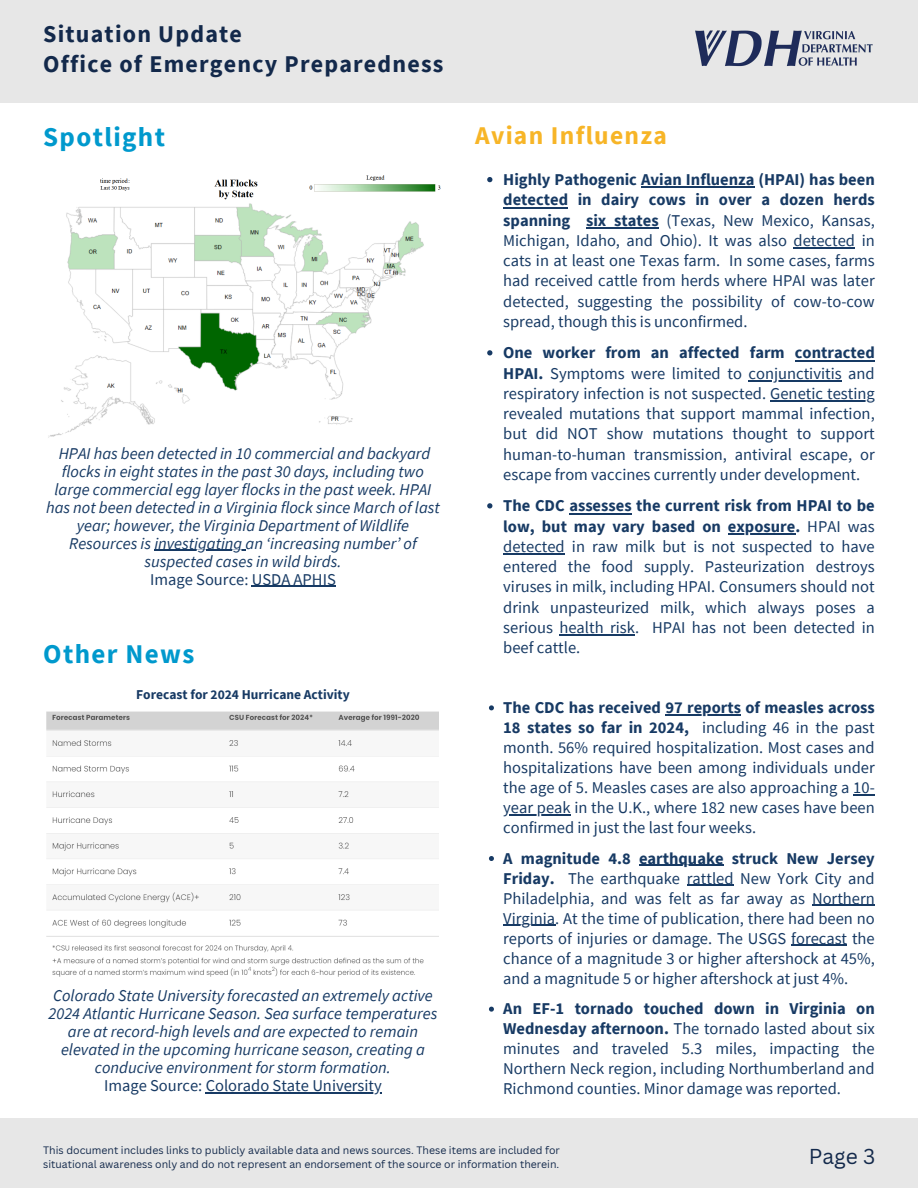
<style>
.page{position:relative;width:918px;height:1188px;background:#fff}
.page>*{position:absolute;margin:0;border:0;box-sizing:border-box;transform-origin:0 0}
.t1{font:700 27px "Source Sans Pro";letter-spacing:.05em;color:#0099cd}
.t2{font:700 25.5px "Source Sans Pro";letter-spacing:.05em;color:#f7b527}
.t3{font:700 24px/30px "Source Sans Pro";letter-spacing:.05em;color:#13294b}
.t4{font:21px "Canva Sans";color:#13294b}
.t5{font:16.5px/20.2px "Source Sans Pro";color:#173a64;text-align:justify}
.t6{font:italic 16.5px/18px "Source Sans Pro";color:#173a64;text-align:center}
.t7{font:700 13.5px "Source Sans Pro";color:#173a64}
.t8{font:10.5px/14px "Canva Sans";color:#13294b}
.s1{font-weight:700}
</style>
<div class="page">
<div style="left:0;top:1119px;width:918px;height:69px;background:#e7e7e7"></div>
<div style="left:0;top:0;width:918px;height:103px;background:#e7e7e7"></div>
<img style="left:695px;top:30px;width:178px;height:37px">
<img style="left:46px;top:711px;width:393px;height:266px">
<img style="left:48px;top:175px;width:393px;height:263px">
<svg style="left:489px;top:705px;width:5px;height:5px"></svg>
<hr style="left:665px;top:714px;width:76px;height:1px;background:#173a64">
<svg style="left:853px;top:794px;width:22px;height:1px"></svg>
<hr style="left:503px;top:814px;width:68px;height:1px;background:#173a64">
<svg style="left:489px;top:856px;width:5px;height:5px"></svg>
<hr style="left:639px;top:865px;width:85px;height:1px;background:#173a64">
<hr style="left:687px;top:885px;width:47px;height:1px;background:#173a64">
<hr style="left:812px;top:905px;width:63px;height:1px;background:#173a64">
<hr style="left:503px;top:925px;width:52px;height:1px;background:#173a64">
<hr style="left:791px;top:945px;width:56px;height:1px;background:#173a64">
<svg style="left:489px;top:1007px;width:5px;height:5px"></svg>
<svg style="left:487px;top:177px;width:5px;height:5px"></svg>
<hr style="left:641px;top:187px;width:113px;height:1px;background:#173a64">
<hr style="left:503px;top:207px;width:65px;height:1px;background:#173a64">
<hr style="left:586px;top:227px;width:73px;height:2px;background:#173a64">
<hr style="left:794px;top:247px;width:61px;height:2px;background:#173a64">
<svg style="left:487px;top:350px;width:5px;height:5px"></svg>
<hr style="left:795px;top:360px;width:80px;height:1px;background:#173a64">
<hr style="left:749px;top:380px;width:93px;height:2px;background:#173a64">
<hr style="left:770px;top:400px;width:105px;height:2px;background:#173a64">
<svg style="left:487px;top:503px;width:5px;height:5px"></svg>
<hr style="left:569px;top:513px;width:63px;height:1px;background:#173a64">
<hr style="left:728px;top:533px;width:67px;height:2px;background:#173a64">
<hr style="left:503px;top:553px;width:62px;height:2px;background:#173a64">
<hr style="left:559px;top:634px;width:76px;height:2px;background:#173a64">
<hr style="left:206px;top:1092px;width:176px;height:1px;background:#173a64">
<hr style="left:154px;top:550px;width:92px;height:1px;background:#173a64">
<hr style="left:252px;top:586px;width:84px;height:1px;background:#173a64">
<h3 class="t3" style="left:43px;top:19px;width:402px">Situation Update<br>Office of Emergency Preparedness</h3>
<h1 class="t1" style="left:43px;top:120px;width:123px">Spotlight</h1>
<h2 class="t2" style="left:475px;top:119px;width:193px">Avian Influenza</h2>
<p class="t6" style="left:46px;top:444px;width:395px">HPAI has been detected in 10 commercial and backyard flocks in eight states in the past 30 days, including two large commercial egg layer flocks in the past week. HPAI has not been detected in a Virginia flock since March of last year; however, the Virginia Department of Wildlife Resources is investigating an ‘increasing number’ of suspected cases in wild birds.</p>
<p class="t5" style="left:150px;top:569px;width:187px">Image Source: USDA APHIS</p>
<h1 class="t1" style="left:43px;top:637px;width:153px">Other News</h1>
<p class="t7" style="left:136px;top:686px;width:215px">Forecast for 2024 Hurricane Activity</p>
<p class="t6" style="left:49px;top:986px;width:390px">Colorado State University forecasted an extremely active 2024 Atlantic Hurricane Season. Sea surface temperatures are at record-high levels and are expected to remain elevated in the upcoming hurricane season, creating a conducive environment for storm formation.</p>
<p class="t5" style="left:104px;top:1075px;width:279px">Image Source: Colorado State University</p>
<p class="t5" style="left:503px;top:169px;width:373px"><span class="s1">Highly Pathogenic Avian Influenza (HPAI) has been detected in dairy cows in over a dozen herds spanning six states</span> (Texas, New Mexico, Kansas, Michigan, Idaho, and Ohio). It was also detected in cats in at least one Texas farm. In some cases, farms had received cattle from herds where HPAI was later detected, suggesting the possibility of cow-to-cow spread, though this is unconfirmed.</p>
<p class="t5" style="left:503px;top:342px;width:373px"><span class="s1">One worker from an affected farm contracted HPAI.</span> Symptoms were limited to conjunctivitis and respiratory infection is not suspected. Genetic testing revealed mutations that support mammal infection, but did NOT show mutations thought to support human-to-human transmission, antiviral escape, or escape from vaccines currently under development.</p>
<p class="t5" style="left:503px;top:495px;width:373px"><span class="s1">The CDC assesses the current risk from HPAI to be low, but may vary based on exposure.</span> HPAI was detected in raw milk but is not suspected to have entered the food supply. Pasteurization destroys viruses in milk, including HPAI. Consumers should not drink unpasteurized milk, which always poses a serious health risk. HPAI has not been detected in beef cattle.</p>
<p class="t5" style="left:503px;top:697px;width:373px"><span class="s1">The CDC has received 97 reports of measles across 18 states so far in 2024,</span> including 46 in the past month. 56% required hospitalization. Most cases and hospitalizations have been among individuals under the age of 5. Measles cases are also approaching a 10- year peak in the U.K., where 182 new cases have been confirmed in just the last four weeks.</p>
<p class="t5" style="left:503px;top:848px;width:373px"><span class="s1">A magnitude 4.8 earthquake struck New Jersey Friday.</span> The earthquake rattled New York City and Philadelphia, and was felt as far away as Northern Virginia. At the time of publication, there had been no reports of injuries or damage. The USGS forecast the chance of a magnitude 3 or higher aftershock at 45%, and a magnitude 5 or higher aftershock at just 4%.</p>
<p class="t5" style="left:503px;top:998px;width:373px"><span class="s1">An EF-1 tornado touched down in Virginia on Wednesday afternoon.</span> The tornado lasted about six minutes and traveled 5.3 miles, impacting the Northern Neck region, including Northumberland and Richmond counties. Minor damage was reported.</p>
<p class="t8" style="left:43px;top:1143px;width:518px">This document includes links to publicly available data and news sources. These items are included for situational awareness only and do not represent an endorsement of the source or information therein.</p>
<p class="t4" style="left:809px;top:1142px;width:68px">Page 3</p>
</div>
